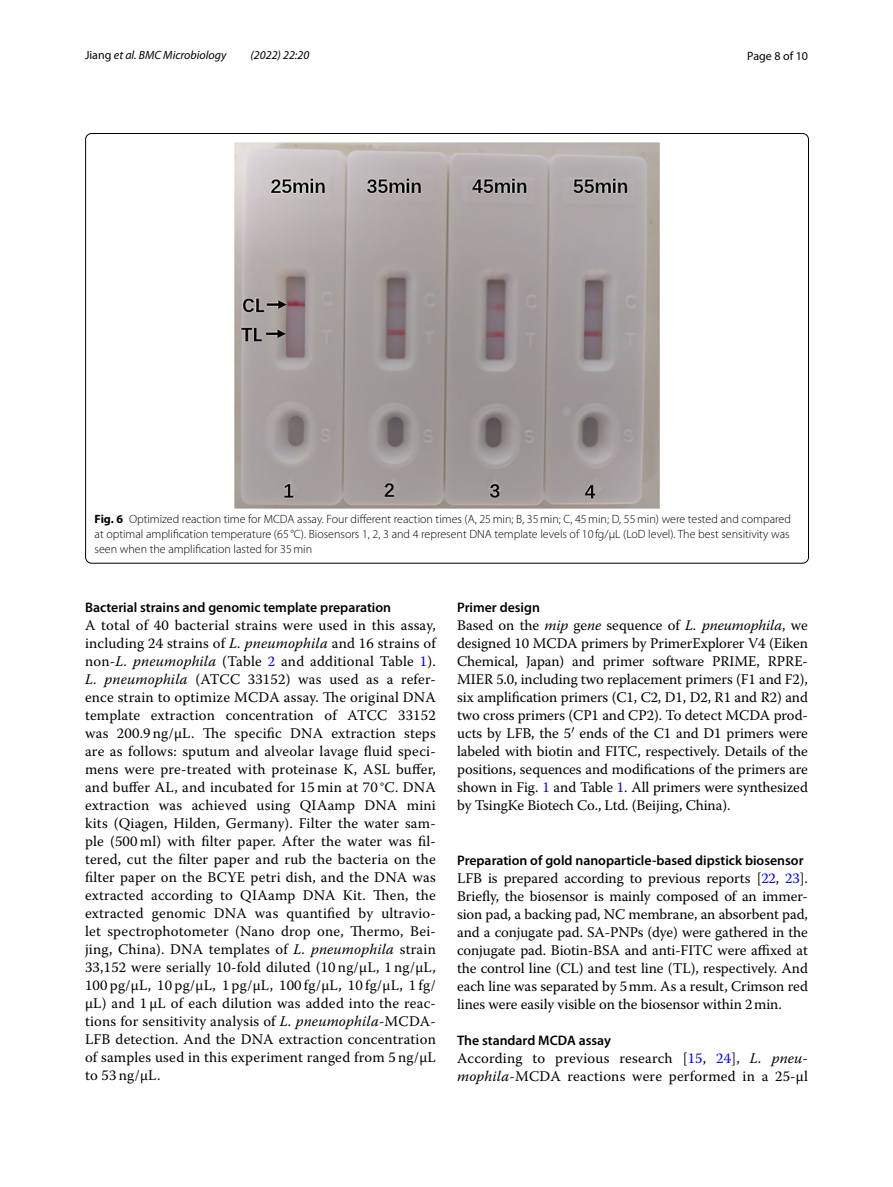
<style>
.page{position:relative;width:893px;height:1187px;background:#fff}
.page>*{position:absolute;margin:0;border:0;box-sizing:border-box;transform-origin:0 0}
.t1{font:14.7px/18px "Warnock Pro";letter-spacing:.01em;color:#000;text-align:justify}
.t2{font:600 13.8px "Myriad Pro";color:#000}
.t3{font:300 12px/15px "Myriad Pro";color:#000;text-align:justify}
.t4{font:italic 12px "Myriad Pro";color:#000}
.t5{font:12px "Myriad Pro";color:#000}
.s1{font-style:normal}
.s2{font-weight:700}
.s3{font-style:italic}
.s4{color:#00f}
</style>
<div class="page">
<img style="left:234px;top:142px;width:426px;height:366px">
<p class="t4" style="left:85px;top:48px;width:143px"><span class="s1">Jiang</span> et al. BMC Microbiology</p>
<p class="t4" style="left:251px;top:48px;width:60px">(2022) 22:20</p>
<p class="t5" style="left:747px;top:48px;width:62px">Page 8 of 10</p>
<p class="t3" style="left:95px;top:512px;width:698px"><span class="s2">Fig. 6</span> Optimized reaction time for MCDA assay. Four different reaction times (A, 25min; B, 35min; C, 45min; D, 55min) were tested and compared at optimal amplification temperature (65 °C). Biosensors 1, 2, 3 and 4 represent DNA template levels of 10 fg/μL (LoD level). The best sensitivity was seen when the amplification lasted for 35min</p>
<p class="t2" style="left:85px;top:598px;width:308px">Bacterial strains and genomic template preparation</p>
<p class="t1" style="left:85px;top:615px;width:352px">A total of 40 bacterial strains were used in this assay, including 24 strains of <span class="s3">L. pneumophila</span> and 16 strains of non-<span class="s3">L. pneumophila</span> (Table <span class="s4">2</span> and additional Table <span class="s4">1</span>).<br><span class="s3">L. pneumophila</span> (ATCC 33152) was used as a refer&shy;ence strain to optimize MCDA assay. The original DNA template extraction concentration of ATCC 33152 was 200.9 ng/μL. The specific DNA extraction steps are as follows: sputum and alveolar lavage fluid speci&shy;mens were pre-treated with proteinase K, ASL buffer, and buffer AL, and incubated for 15 min at 70 °C. DNA extraction was achieved using QIAamp DNA mini kits (Qiagen, Hilden, Germany). Filter the water sam&shy;ple (500 ml) with filter paper. After the water was fil&shy;tered, cut the filter paper and rub the bacteria on the filter paper on the BCYE petri dish, and the DNA was extracted according to QIAamp DNA Kit. Then, the extracted genomic DNA was quantified by ultravio&shy;let spectrophotometer (Nano drop one, Thermo, Bei&shy;jing, China). DNA templates of <span class="s3">L. pneumophila</span> strain 33,152 were serially 10-fold diluted (10 ng/μL, 1 ng/μL, 100 pg/μL, 10 pg/μL, 1 pg/μL, 100 fg/μL, 10 fg/μL, 1 fg/ μL) and 1 μL of each dilution was added into the reac&shy;tions for sensitivity analysis of <span class="s3">L. pneumophila</span>-MCDA-LFB detection. And the DNA extraction concentration of samples used in this experiment ranged from 5 ng/μL to 53 ng/μL.</p>
<p class="t2" style="left:457px;top:598px;width:84px">Primer design</p>
<p class="t1" style="left:457px;top:615px;width:352px">Based on the <span class="s3">mip</span> ge<span class="s3">ne</span> sequence of <span class="s3">L. pneumophila</span>, we designed 10 MCDA primers by PrimerExplorer V4 (Eiken Chemical, Japan) and primer software PRIME, RPRE-MIER 5.0, including two replacement primers (F1 and F2), six amplification primers (C1, C2, D1, D2, R1 and R2) and two cross primers (CP1 and CP2). To detect MCDA prod&shy;ucts by LFB, the 5 ends of the C1 and D1 primers were labeled with biotin and FITC, respectively. Details of the positions, sequences and modifications of the primers are shown in Fig. <span class="s4">1</span> and Table <span class="s4">1</span>. All primers were synthesized by TsingKe Biotech Co., Ltd. (Beijing, China).</p>
<p class="t2" style="left:457px;top:851px;width:348px">Preparation of gold nanoparticle‑based dipstick biosensor</p>
<p class="t1" style="left:457px;top:868px;width:352px">LFB is prepared according to previous reports [<span class="s4">22</span>, <span class="s4">23</span>].<br>Briefly, the biosensor is mainly composed of an immer&shy;sion pad, a backing pad, NC membrane, an absorbent pad, and a conjugate pad. SA-PNPs (dye) were gathered in the conjugate pad. Biotin-BSA and anti-FITC were affixed at the control line (CL) and test line (TL), respectively. And each line was separated by 5mm. As a result, Crimson red lines were easily visible on the biosensor within 2min.</p>
<p class="t2" style="left:457px;top:1031px;width:155px">The standard MCDA assay</p>
<p class="t1" style="left:457px;top:1048px;width:352px">According to previous research [<span class="s4">15</span>, <span class="s4">24</span>], <span class="s3">L. pneu&shy;mophila</span>-MCDA reactions were performed in a 25-μl</p>
</div>
